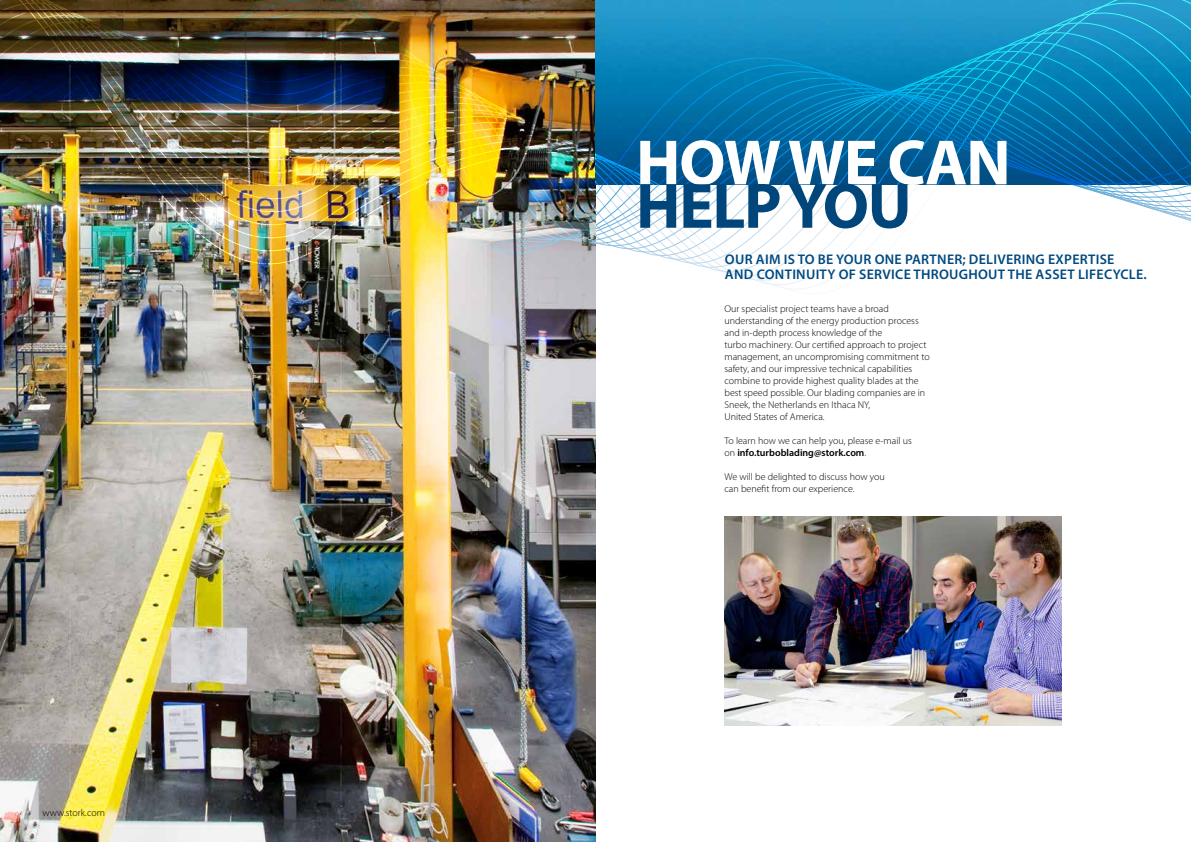
<style>
.page{position:relative;width:1191px;height:842px;background:#fff}
.page>*{position:absolute;margin:0;border:0;box-sizing:border-box;transform-origin:0 0}
.t1{font:700 64.5px "Myriad Pro";letter-spacing:-.02em;color:#fff}
.t2{font:700 64.5px "Myriad Pro";letter-spacing:-.02em;color:#00467b}
.t3{font:600 14px/15px "Myriad Pro";letter-spacing:.02em;color:#004a80}
.t4{font:300 10px/12px "Myriad Pro";color:#000}
.s1{font-weight:600}
</style>
<div class="page">
<img style="left:0;top:299px;width:595px;height:543px">
<svg style="left:595px;top:0;width:596px;height:281px"></svg>
<img style="left:0;top:287px;width:595px;height:12px">
<img style="left:0;top:281px;width:595px;height:6px">
<img style="left:0;top:0;width:595px;height:281px">
<img style="left:725px;top:516px;width:336px;height:210px">
<p class="t4" style="left:43px;top:807px;width:64px">www.stork.com</p>
<h1 class="t1" style="left:636px;top:121px;width:376px">HOW WE CAN</h1>
<h1 class="t2" style="left:636px;top:164px;width:277px">HELP YOU</h1>
<h2 class="t3" style="left:725px;top:251px;width:423px">OUR AIM IS TO BE YOUR ONE PARTNER; DELIVERING EXPERTISE<br>AND CONTINUITY OF SERVICE THROUGHOUT THE ASSET LIFECYCLE.</h2>
<p class="t4" style="left:724px;top:303px;width:207px">Our specialist project teams have a broad understanding of the energy production process and in-depth process knowledge of the<br>turbo machinery. Our certified approach to project management, an uncompromising commitment to safety, and our impressive technical capabilities combine to provide highest quality blades at the best speed possible. Our blading companies are in Sneek, the Netherlands en Ithaca NY,<br>United States of America.</p>
<p class="t4" style="left:724px;top:435px;width:189px">To learn how we can help you, please e-mail us on <span class="s1">info.turboblading@stork.com</span>.</p>
<p class="t4" style="left:724px;top:471px;width:162px">We will be delighted to discuss how you can benefit from our experience.</p>
</div>
